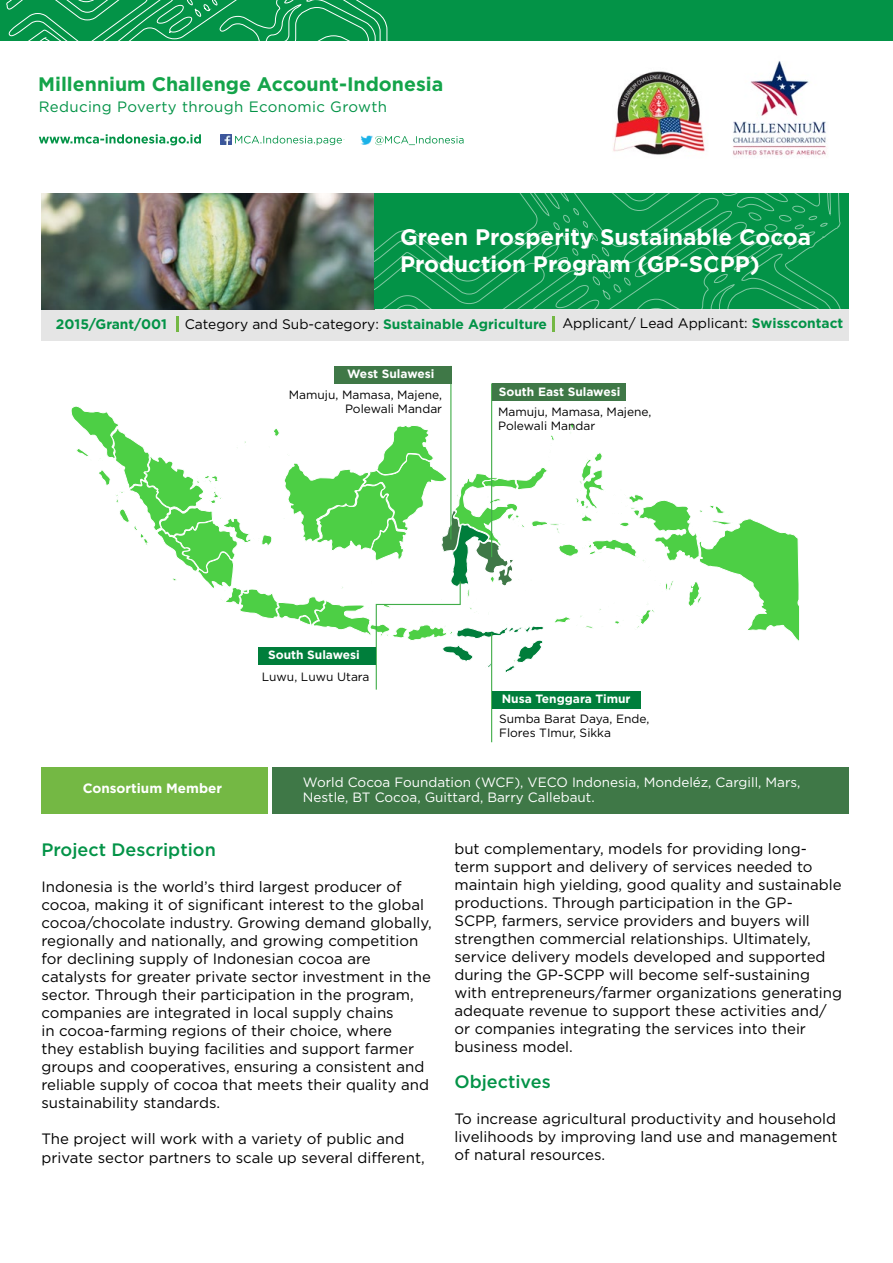
<style>
.page{position:relative;width:893px;height:1263px;background:#fff}
.page>*{position:absolute;margin:0;border:0;box-sizing:border-box;transform-origin:0 0}
.t1{font:700 22.5px/27px "Gotham";color:#fff}
.t2{font:700 19.5px "Gotham";color:#14a44a}
.t3{font:500 18px "Gotham";color:#039347}
.t4{font:15px/18px "Gotham";color:#000}
.t5{font:15px "Gotham";letter-spacing:.025em;color:#039347}
.t6{font:13.8px "Gotham";color:#000}
.t7{font:700 13.8px "Gotham";color:#039347}
.t8{font:13.5px/15.5px "Gotham";color:#fff}
.t9{font:700 13.5px "Gotham";color:#fff}
.t10{font:12px/13.8px "Gotham";color:#000}
.t11{font:700 12px "Gotham";color:#fff}
.s1{font-weight:700;color:#039347}
</style>
<div class="page">
<div style="left:41px;top:309px;width:808px;height:31px;background:#e5e5e5"></div>
<img style="left:41px;top:194px;width:333px;height:115px">
<div style="left:0;top:0;width:893px;height:41px;background:#039347"></div>
<svg style="left:374px;top:194px;width:468px;height:115px;background:#0c974d"></svg>
<svg style="left:6px;top:0;width:382px;height:41px"></svg>
<svg style="left:375px;top:136px;width:89px;height:9px"></svg>
<svg style="left:39px;top:134px;width:162px;height:11px"></svg>
<svg style="left:221px;top:134px;width:121px;height:11px"></svg>
<img style="left:360px;top:135px;width:13px;height:10px">
<img style="left:613px;top:61px;width:214px;height:95px">
<svg style="left:552px;top:317px;width:2px;height:15px"></svg>
<svg style="left:176px;top:317px;width:2px;height:15px"></svg>
<hr style="left:450px;top:366px;width:1px;height:174px;background:#41ad49">
<hr style="left:491px;top:383px;width:1px;height:174px;background:#41ad49">
<hr style="left:491px;top:633px;width:1px;height:109px;background:#41ad49">
<svg style="left:71px;top:405px;width:729px;height:286px"></svg>
<div style="left:334px;top:366px;width:117px;height:17px;background:#3f7847"></div>
<div style="left:492px;top:383px;width:133px;height:18px;background:#3f7847"></div>
<div style="left:259px;top:647px;width:117px;height:17px;background:#007e3b"></div>
<div style="left:492px;top:691px;width:149px;height:17px;background:#007e3b"></div>
<div style="left:41px;top:767px;width:227px;height:46px;background:#74b844"></div>
<div style="left:272px;top:767px;width:577px;height:46px;background:#3f7847"></div>
<h2 class="t2" style="left:38px;top:71px;width:407px">Millennium Challenge Account-Indonesia</h2>
<p class="t5" style="left:39px;top:97px;width:350px">Reducing Poverty through Economic Growth</p>
<h1 class="t1" style="left:400px;top:223px;width:413px">Green Prosperity Sustainable Cocoa<br>Production Program (GP-SCPP)</h1>
<p class="t7" style="left:56px;top:315px;width:113px">2015/Grant/001</p>
<p class="t6" style="left:185px;top:314px;width:660px">Category and Sub-category: <span class="s1">Sustainable Agriculture</span> Applicant/ Lead Applicant: <span class="s1">Swisscontact</span></p>
<p class="t11" style="left:347px;top:366px;width:89px">West Sulawesi</p>
<p class="t11" style="left:499px;top:383px;width:123px">South East Sulawesi</p>
<p class="t10" style="left:289px;top:388px;width:155px;text-align:right">Mamuju, Mamasa, Majene,<br>Polewali Mandar</p>
<p class="t10" style="left:498px;top:405px;width:155px">Mamuju, Mamasa, Majene,<br>Polewali Mandar</p>
<p class="t11" style="left:268px;top:647px;width:93px">South Sulawesi</p>
<p class="t10" style="left:262px;top:669px;width:109px">Luwu, Luwu Utara</p>
<p class="t11" style="left:502px;top:691px;width:130px">Nusa Tenggara Timur</p>
<p class="t10" style="left:499px;top:712px;width:152px">Sumba Barat Daya, Ende,<br>Flores TImur, Sikka</p>
<p class="t9" style="left:83px;top:780px;width:141px">Consortium Member</p>
<p class="t8" style="left:303px;top:774px;width:499px">World Cocoa Foundation (WCF), VECO Indonesia, Mondeléz, Cargill, Mars,<br>Nestle, BT Cocoa, Guittard, Barry Callebaut.</p>
<p class="t3" style="left:41px;top:838px;width:176px">Project Description</p>
<p class="t4" style="left:41px;top:878px;width:392px">Indonesia is the world’s third largest producer of cocoa, making it of significant interest to the global cocoa/chocolate industry. Growing demand globally, regionally and nationally, and growing competition for declining supply of Indonesian cocoa are catalysts for greater private sector investment in the sector. Through their participation in the program, companies are integrated in local supply chains<br>in cocoa-farming regions of their choice, where<br>they establish buying facilities and support farmer groups and cooperatives, ensuring a consistent and reliable supply of cocoa that meets their quality and sustainability standards.</p>
<p class="t4" style="left:41px;top:1130px;width:385px">The project will work with a variety of public and private sector partners to scale up several different,</p>
<p class="t4" style="left:454px;top:839px;width:389px">but complementary, models for providing long&shy;term support and delivery of services needed to maintain high yielding, good quality and sustainable productions. Through participation in the GP-<br>SCPP, farmers, service providers and buyers will strengthen commercial relationships. Ultimately, service delivery models developed and supported during the GP-SCPP will become self-sustaining with entrepreneurs/farmer organizations generating adequate revenue to support these activities and/ or companies integrating the services into their business model.</p>
<p class="t3" style="left:454px;top:1070px;width:98px">Objectives</p>
<p class="t4" style="left:454px;top:1109px;width:385px;text-align:justify">To increase agricultural productivity and household livelihoods by improving land use and management of natural resources.</p>
</div>
